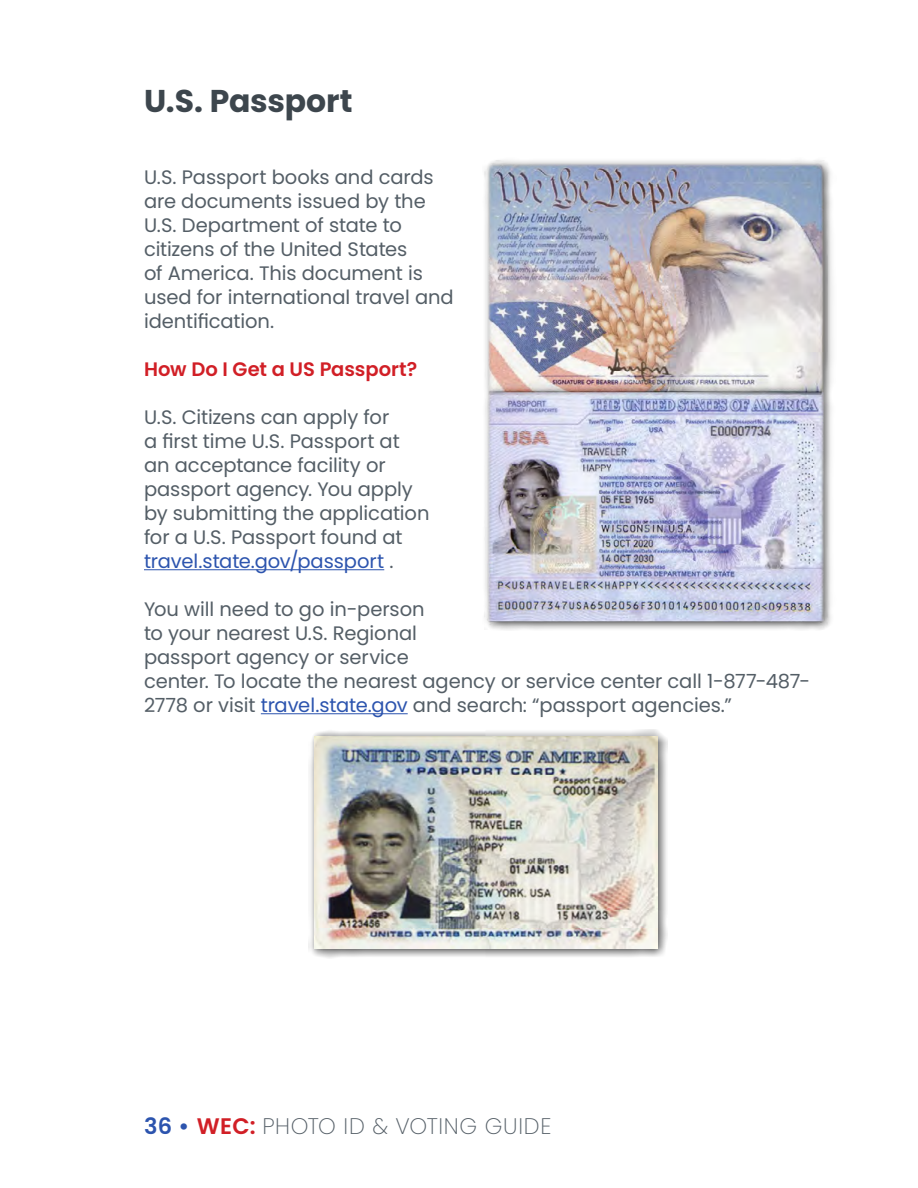
<style>
.page{position:relative;width:918px;height:1188px;background:#fff}
.page>*{position:absolute;margin:0;border:0;box-sizing:border-box;transform-origin:0 0}
.Heading_3{font:700 31.5px "Poppins";letter-spacing:-.005em;color:#3d464d}
.t1{font:200 22.5px "Poppins";letter-spacing:.025em;color:#545e66}
.t2{font:19.5px/24px "Poppins";letter-spacing:-.005em;color:#545e66}
.Heading_4{font:600 19.5px "Poppins";letter-spacing:-.005em;color:#d11f26}
.s1{color:#2c54ae}
.s2{font-weight:600;color:#2c54ae}
.s3{font-weight:600;color:#d11f26}
</style>
<div class="page">
<hr style="left:144px;top:569px;width:240px;height:1px;background:#2c54ae">
<hr style="left:261px;top:713px;width:147px;height:1px;background:#2c54ae">
<div style="left:308px;top:730px;width:360px;height:229px;background:#000;opacity:.75"></div>
<img style="left:314px;top:736px;width:344px;height:213px">
<div style="left:483px;top:157px;width:354px;height:474px;background:#000;opacity:.75"></div>
<img style="left:485px;top:160px;width:343px;height:470px">
<h3 class="Heading_3" style="left:144px;top:83px;width:210px">U.S. Passport</h3>
<p class="t2" style="left:144px;top:166px;width:311px">U.S. Passport books and cards are documents issued by the<br>U.S. Department of state to citizens of the United States<br>of America. This document is used for international travel and identification.</p>
<h4 class="Heading_4" style="left:144px;top:358px;width:275px">How Do I Get a US Passport?</h4>
<p class="t2" style="left:144px;top:406px;width:287px">U.S. Citizens can apply for<br>a first time U.S. Passport at an acceptance facility or passport agency. You apply by submitting the application for a U.S. Passport found at <span class="s1">travel.state.gov/passport</span> .</p>
<p class="t2" style="left:144px;top:598px;width:668px">You will need to go in-person<br>to your nearest U.S. Regional<br>passport agency or service<br>center. To locate the nearest agency or service center call 1-877-487- 2778 or visit <span class="s1">travel.state.gov</span> and search: “passport agencies.”</p>
<p class="t1" style="left:144px;top:1113px;width:409px"><span class="s2">36 •</span> <span class="s3">WEC:</span> PHOTO ID &amp; VOTING GUIDE</p>
</div>
